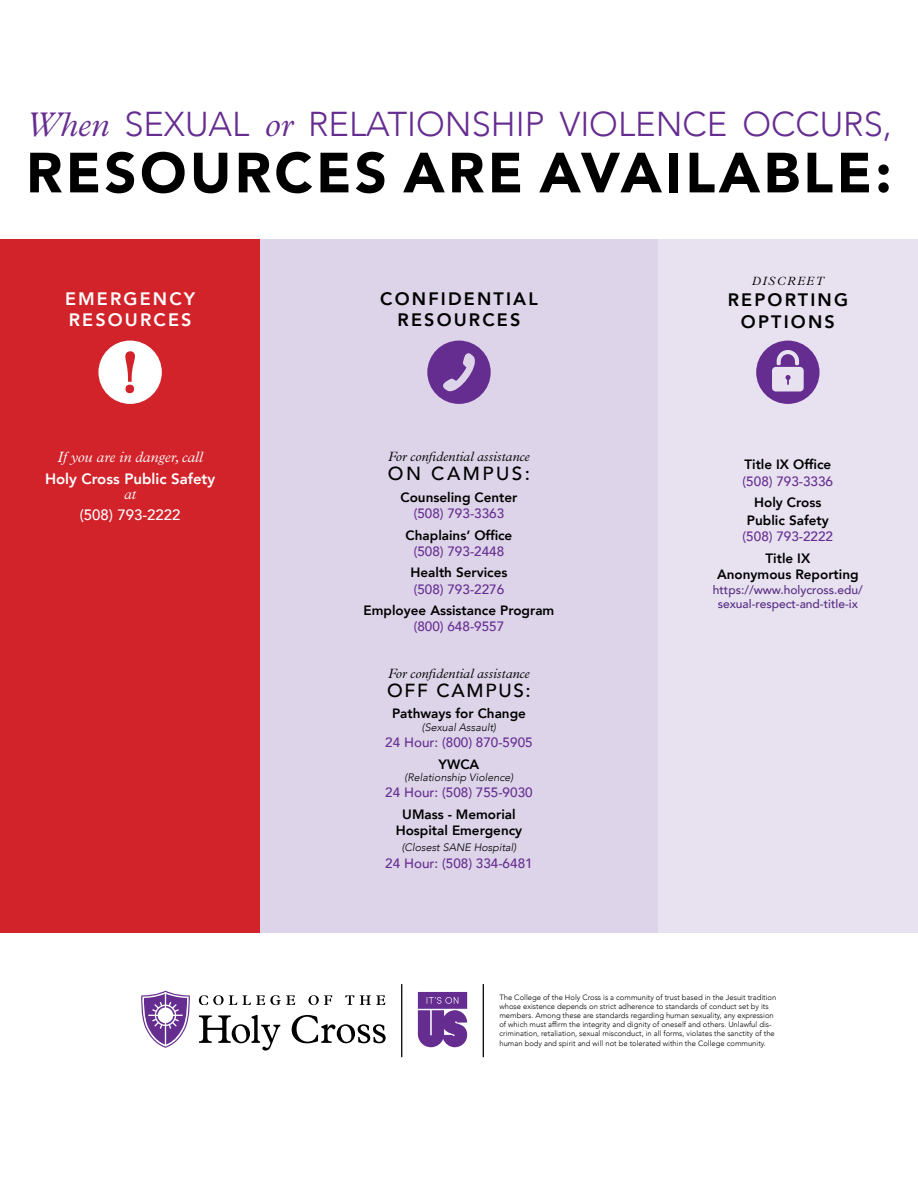
<style>
.page{position:relative;width:918px;height:1188px;background:#fff}
.page>*{position:absolute;margin:0;border:0;box-sizing:border-box;transform-origin:0 0}
.t1{font:900 55.95px "Avenir";letter-spacing:.06em;color:#000}
.t2{font:300 34.5px "Avenir";color:#662d91}
.t3{font:500 18.9px "Avenir";letter-spacing:.09em;color:#000}
.t4{font:500 18.9px "Avenir";letter-spacing:.13em;color:#000}
.t5{font:800 18px/21.6px "Avenir";letter-spacing:.12em;color:#000;text-align:center}
.t6{font:800 18px/21.6px "Avenir";letter-spacing:.12em;color:#fff}
.t7{font:italic 300 15px "Plantin MT Pro";color:#fff}
.t8{font:800 15px "Avenir";color:#fff}
.t9{font:500 15px "Avenir";color:#fff}
.t10{font:800 13.5px/16.2px "Avenir";color:#000;text-align:center}
.t11{font:500 13.5px "Avenir";color:#662d91}
.t12{font:italic 300 13.5px "Plantin MT Pro";color:#000}
.t13{font:500 12px/14.4px "Avenir";color:#572c82;text-align:center}
.t14{font:italic 300 12px "Plantin MT Pro";letter-spacing:.12em;color:#000}
.t15{font:italic 300 10.8px "Avenir";color:#000}
.t16{font:300 7.65px/9.1px "Avenir";color:#000}
.s1{font-family:"Plantin MT Pro";font-style:italic}
</style>
<div class="page">
<div style="left:658px;top:240px;width:260px;height:693px;background:#e7e1f0"></div>
<div style="left:0;top:240px;width:260px;height:693px;background:#d2232a"></div>
<div style="left:260px;top:240px;width:398px;height:693px;background:#ddd4e9"></div>
<svg style="left:199px;top:995px;width:96px;height:10px"></svg>
<svg style="left:308px;top:995px;width:24px;height:10px"></svg>
<svg style="left:345px;top:995px;width:9px;height:10px"></svg>
<svg style="left:360px;top:995px;width:25px;height:10px"></svg>
<svg style="left:199px;top:1015px;width:81px;height:36px"></svg>
<svg style="left:292px;top:1015px;width:94px;height:28px"></svg>
<svg style="left:141px;top:991px;width:49px;height:57px"></svg>
<hr style="left:401px;top:984px;width:1px;height:73px;background:#000">
<hr style="left:483px;top:984px;width:1px;height:73px;background:#000">
<svg style="left:418px;top:992px;width:49px;height:55px;background:#7b4aa0"></svg>
<div style="left:98px;top:341px;width:64px;height:63px;background:#fff;border-radius:50%"></div>
<svg style="left:125px;top:351px;width:10px;height:42px"></svg>
<div style="left:427px;top:341px;width:64px;height:63px;background:#662d91;border-radius:50%"></div>
<div style="left:756px;top:341px;width:64px;height:63px;background:#662d91;border-radius:50%"></div>
<svg style="left:772px;top:350px;width:32px;height:42px"></svg>
<svg style="left:443px;top:353px;width:32px;height:39px"></svg>
<h2 class="t2" style="left:26px;top:104px;width:867px"><span class="s1">When</span> SEXUAL <span class="s1">or</span> RELATIONSHIP VIOLENCE OCCURS,</h2>
<h1 class="t1" style="left:26px;top:125px;width:867px">RESOURCES ARE AVAILABLE:</h1>
<h3 class="t6" style="left:65px;top:288px;width:132px">EMERGENCY<br>RESOURCES</h3>
<h3 class="t7" style="left:58px;top:449px;width:147px">If you are in danger, call</h3>
<h3 class="t8" style="left:45px;top:467px;width:172px">Holy Cross Public Safety</h3>
<h3 class="t7" style="left:124px;top:486px;width:14px">at</h3>
<h3 class="t9" style="left:80px;top:502px;width:102px">(508) 793-2222</h3>
<h3 class="t5" style="left:380px;top:288px;width:159px">CONFIDENTIAL<br>RESOURCES</h3>
<h3 class="t12" style="left:388px;top:449px;width:143px">For confidential assistance</h3>
<h3 class="t4" style="left:388px;top:457px;width:144px">ON CAMPUS:</h3>
<h3 class="t10" style="left:401px;top:489px;width:119px">Counseling Center</h3>
<h3 class="t11" style="left:414px;top:502px;width:92px">(508) 793-3363</h3>
<h3 class="t10" style="left:406px;top:527px;width:108px">Chaplains’ Office</h3>
<h3 class="t11" style="left:414px;top:539px;width:92px">(508) 793-2448</h3>
<h3 class="t10" style="left:410px;top:565px;width:99px">Health Services</h3>
<h3 class="t11" style="left:414px;top:577px;width:92px">(508) 793-2276</h3>
<h3 class="t10" style="left:364px;top:602px;width:192px">Employee Assistance Program</h3>
<h3 class="t11" style="left:414px;top:615px;width:92px">(800) 648-9557</h3>
<h3 class="t12" style="left:388px;top:666px;width:143px">For confidential assistance</h3>
<h3 class="t3" style="left:387px;top:674px;width:145px">OFF CAMPUS:</h3>
<h3 class="t10" style="left:392px;top:705px;width:135px">Pathways for Change</h3>
<h3 class="t15" style="left:422px;top:721px;width:76px">(Sexual Assault)</h3>
<h3 class="t11" style="left:385px;top:731px;width:149px">24 Hour: (800) 870-5905</h3>
<h3 class="t10" style="left:439px;top:756px;width:42px">YWCA</h3>
<h3 class="t15" style="left:405px;top:771px;width:110px">(Relationship Violence)</h3>
<h3 class="t11" style="left:385px;top:781px;width:149px">24 Hour: (508) 755-9030</h3>
<h3 class="t10" style="left:396px;top:806px;width:128px">UMass - Memorial<br>Hospital Emergency</h3>
<h3 class="t15" style="left:402px;top:841px;width:116px">(Closest SANE Hospital)</h3>
<h3 class="t11" style="left:385px;top:851px;width:149px">24 Hour: (508) 334-6481</h3>
<h3 class="t14" style="left:752px;top:274px;width:73px">DISCREET</h3>
<h3 class="t5" style="left:728px;top:289px;width:122px">REPORTING<br>OPTIONS</h3>
<h3 class="t10" style="left:744px;top:457px;width:88px">Title IX Office</h3>
<h3 class="t11" style="left:743px;top:469px;width:92px">(508) 793-3336</h3>
<h3 class="t10" style="left:747px;top:493px;width:83px;line-height:18px">Holy Cross<br>Public Safety</h3>
<h3 class="t11" style="left:743px;top:525px;width:92px">(508) 793-2222</h3>
<h3 class="t10" style="left:717px;top:550px;width:143px">Title IX<br>Anonymous Reporting</h3>
<h3 class="t13" style="left:713px;top:582px;width:152px">https://www.holycross.edu/ sexual-respect-and-title-ix</h3>
<p class="t16" style="left:499px;top:992px;width:279px">The College of the Holy Cross is a community of trust based in the Jesuit tradition whose existence depends on strict adherence to standards of conduct set by its members. Among these are standards regarding human sexuality, any expression of which must affirm the integrity and dignity of oneself and others. Unlawful dis&shy;crimination, retaliation, sexual misconduct, in all forms, violates the sanctity of the human body and spirit and will not be tolerated within the College community.</p>
</div>
